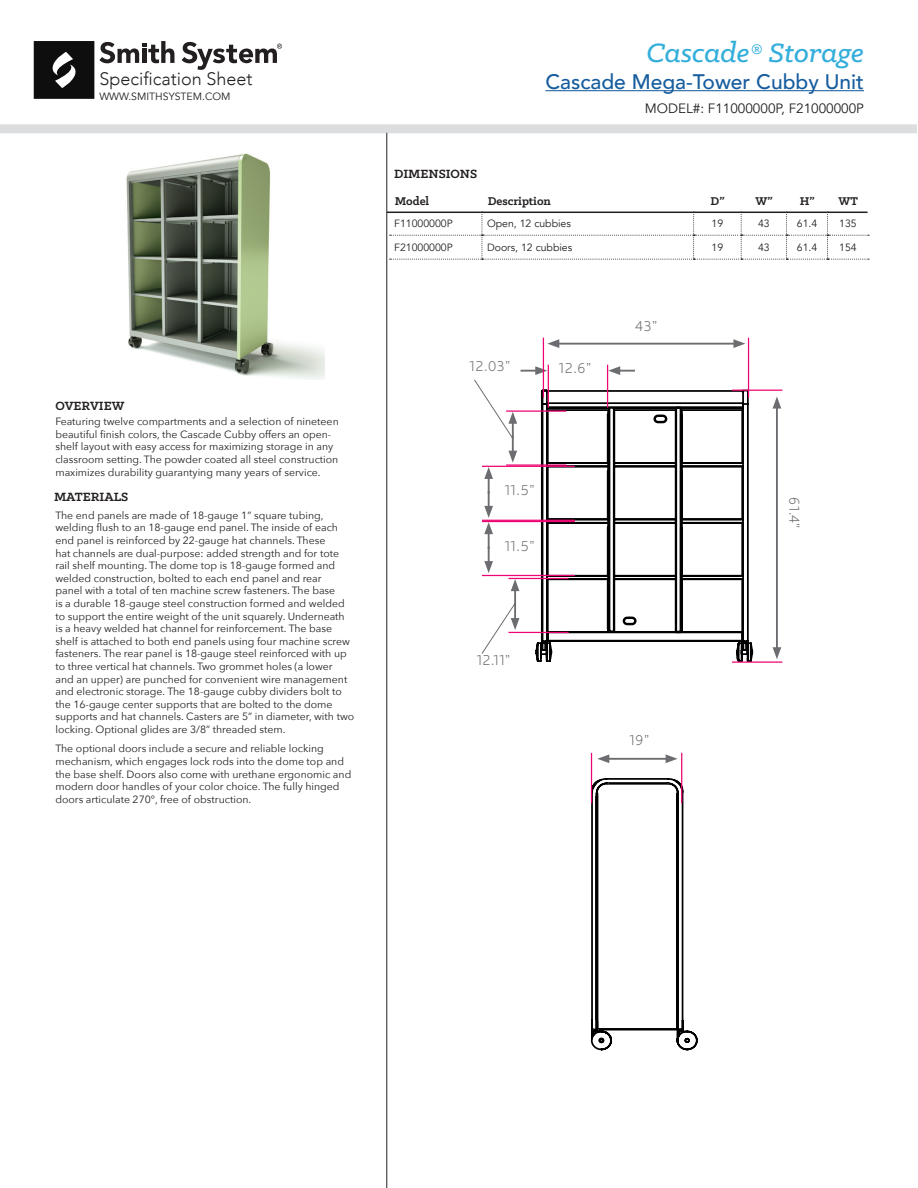
<style>
.page{position:relative;width:918px;height:1188px;background:#fff}
.page>*{position:absolute;margin:0;border:0;box-sizing:border-box;transform-origin:0 0}
.Group_Name_and_Type{font:italic 500 30px "Klinic Slab";color:#33aedb}
.Group_Name_and_Type-2{font:500 21px "Avenir";color:#175d9e}
.Sub_heading{font:300 18px "Avenir";color:#231f20}
.t1{font:300 15px "Locator";letter-spacing:.04em;color:#6c6d70;scale:.93 1}
.Group_Name_and_Type-3{font:13.5px "Avenir";color:#231f20}
.Paragraph_Header_1{font:700 13.5px "Klinic Slab";color:#231f20}
.t2{font:700 12.75px "Klinic Slab";color:#231f20}
.Paragraph{font:10.5px/12.6px "Avenir Next";color:#231f20}
.Sub_heading-2{font:10.5px "Avenir";color:#231f20}
</style>
<div class="page">
<hr style="left:545px;top:90px;width:319px;height:1px;background:#175d9e">
<div style="left:0;top:124px;width:917px;height:9px;background:#dcdddf"></div>
<img style="left:126px;top:153px;width:199px;height:226px">
<hr style="left:387px;top:133px;width:1px;height:1055px;background:#231f20">
<svg style="left:390px;top:214px;width:479px;height:46px"></svg>
<hr style="left:387px;top:212px;width:481px;height:1px;background:#231f20">
<svg style="left:34px;top:41px;width:141px;height:58px"></svg>
<svg style="left:182px;top:42px;width:100px;height:28px"></svg>
<svg style="left:534px;top:388px;width:221px;height:269px"></svg>
<svg style="left:606px;top:413px;width:139px;height:221px"></svg>
<hr style="left:548px;top:365px;width:1px;height:43px;background:#ed0372">
<hr style="left:607px;top:365px;width:1px;height:43px;background:#ed0372">
<svg style="left:608px;top:366px;width:27px;height:9px"></svg>
<hr style="left:482px;top:466px;width:93px;height:1px;background:#ed0372">
<hr style="left:482px;top:520px;width:93px;height:1px;background:#ed0372">
<hr style="left:732px;top:390px;width:50px;height:1px;background:#ed0372">
<hr style="left:732px;top:661px;width:50px;height:2px;background:#ed0372">
<hr style="left:776px;top:405px;width:2px;height:246px;background:#6c6d70">
<svg style="left:773px;top:397px;width:8px;height:12px"></svg>
<svg style="left:773px;top:647px;width:8px;height:12px"></svg>
<hr style="left:543px;top:338px;width:1px;height:60px;background:#ed0372">
<hr style="left:748px;top:338px;width:1px;height:60px;background:#ed0372">
<hr style="left:556px;top:343px;width:181px;height:2px;background:#6c6d70">
<svg style="left:733px;top:339px;width:12px;height:9px"></svg>
<svg style="left:547px;top:339px;width:12px;height:9px"></svg>
<svg style="left:590px;top:777px;width:108px;height:274px"></svg>
<hr style="left:681px;top:753px;width:1px;height:50px;background:#ed0372">
<hr style="left:591px;top:753px;width:1px;height:50px;background:#ed0372">
<hr style="left:606px;top:758px;width:63px;height:2px;background:#6c6d70">
<svg style="left:666px;top:754px;width:12px;height:9px"></svg>
<svg style="left:597px;top:754px;width:12px;height:9px"></svg>
<hr style="left:482px;top:521px;width:93px;height:1px;background:#ed0372">
<hr style="left:482px;top:575px;width:93px;height:1px;background:#ed0372">
<hr style="left:506px;top:410px;width:60px;height:2px;background:#ed0372">
<hr style="left:506px;top:464px;width:60px;height:2px;background:#ed0372">
<svg style="left:474px;top:366px;width:73px;height:207px"></svg>
<hr style="left:508px;top:578px;width:61px;height:1px;background:#ed0372">
<hr style="left:508px;top:632px;width:61px;height:1px;background:#ed0372">
<svg style="left:481px;top:579px;width:38px;height:75px"></svg>
<p class="Group_Name_and_Type" style="left:647px;top:33px;width:219px">Cascade® Storage</p>
<p class="Sub_heading" style="left:99px;top:68px;width:155px">Specification Sheet</p>
<p class="Group_Name_and_Type-2" style="left:545px;top:64px;width:320px">Cascade Mega-Tower Cubby Unit</p>
<p class="Group_Name_and_Type-3" style="left:645px;top:100px;width:221px">MODEL#: F11000000P, F21000000P</p>
<p class="Sub_heading-2" style="left:99px;top:90px;width:133px">WWW.SMITHSYSTEM.COM</p>
<p class="Paragraph_Header_1" style="left:394px;top:165px;width:84px">DIMENSIONS</p>
<p class="t2" style="left:395px;top:192px;width:36px">Model</p>
<p class="t2" style="left:488px;top:192px;width:65px">Description</p>
<p class="t2" style="left:711px;top:192px;width:16px">D”</p>
<p class="t2" style="left:755px;top:192px;width:19px">W”</p>
<p class="t2" style="left:800px;top:192px;width:16px">H”</p>
<p class="t2" style="left:838px;top:192px;width:21px">WT</p>
<p class="Sub_heading-2" style="left:394px;top:217px;width:60px">F11000000P</p>
<p class="Sub_heading-2" style="left:487px;top:217px;width:85px">Open, 12 cubbies</p>
<p class="Sub_heading-2" style="left:712px;top:217px;width:13px">19</p>
<p class="Sub_heading-2" style="left:758px;top:217px;width:13px">43</p>
<p class="Sub_heading-2" style="left:797px;top:217px;width:22px">61.4</p>
<p class="Sub_heading-2" style="left:839px;top:217px;width:19px">135</p>
<p class="Sub_heading-2" style="left:394px;top:241px;width:60px">F21000000P</p>
<p class="Sub_heading-2" style="left:487px;top:241px;width:87px">Doors, 12 cubbies</p>
<p class="Sub_heading-2" style="left:712px;top:241px;width:13px">19</p>
<p class="Sub_heading-2" style="left:758px;top:241px;width:13px">43</p>
<p class="Sub_heading-2" style="left:797px;top:241px;width:22px">61.4</p>
<p class="Sub_heading-2" style="left:839px;top:241px;width:19px">154</p>
<p class="Paragraph_Header_1" style="left:56px;top:397px;width:70px">OVERVIEW</p>
<p class="Paragraph" style="left:55px;top:415px;width:285px">Featuring twelve compartments and a selection of nineteen beautiful finish colors, the Cascade Cubby offers an open&shy;shelf layout with easy access for maximizing storage in any classroom setting. The powder coated all steel construction maximizes durability guarantying many years of service.</p>
<p class="Paragraph_Header_1" style="left:54px;top:487px;width:76px">MATERIALS</p>
<p class="Paragraph" style="left:55px;top:508px;width:300px">The end panels are made of 18-gauge 1” square tubing, welding flush to an 18-gauge end panel. The inside of each end panel is reinforced by 22-gauge hat channels. These<br>hat channels are dual-purpose: added strength and for tote rail shelf mounting. The dome top is 18-gauge formed and welded construction, bolted to each end panel and rear<br>panel with a total of ten machine screw fasteners. The base<br>is a durable 18-gauge steel construction formed and welded to support the entire weight of the unit squarely. Underneath is a heavy welded hat channel for reinforcement. The base shelf is attached to both end panels using four machine screw fasteners. The rear panel is 18-gauge steel reinforced with up to three vertical hat channels. Two grommet holes (a lower<br>and an upper) are punched for convenient wire management and electronic storage. The 18-gauge cubby dividers bolt to the 16-gauge center supports that are bolted to the dome supports and hat channels. Casters are 5” in diameter, with two locking. Optional glides are 3/8” threaded stem.</p>
<p class="Paragraph" style="left:55px;top:742px;width:297px">The optional doors include a secure and reliable locking mechanism, which engages lock rods into the dome top and the base shelf. Doors also come with urethane ergonomic and modern door handles of your color choice. The fully hinged doors articulate 270°, free of obstruction.</p>
<p class="t1" style="left:470px;top:358px;width:46px">12.03”</p>
<p class="t1" style="left:559px;top:359px;width:36px">12.6”</p>
<p class="t1" style="left:635px;top:317px;width:26px">43”</p>
<p class="t1" style="left:505px;top:482px;width:34px">11.5”</p>
<p class="t1" style="left:505px;top:537px;width:34px">11.5”</p>
<p class="t1" style="left:477px;top:651px;width:38px">12.11”</p>
<p class="t1" style="left:629px;top:732px;width:23px">19”</p>
<p class="t1" style="left:803px;top:497px;width:35px;rotate:90deg">61.4”</p>
</div>
